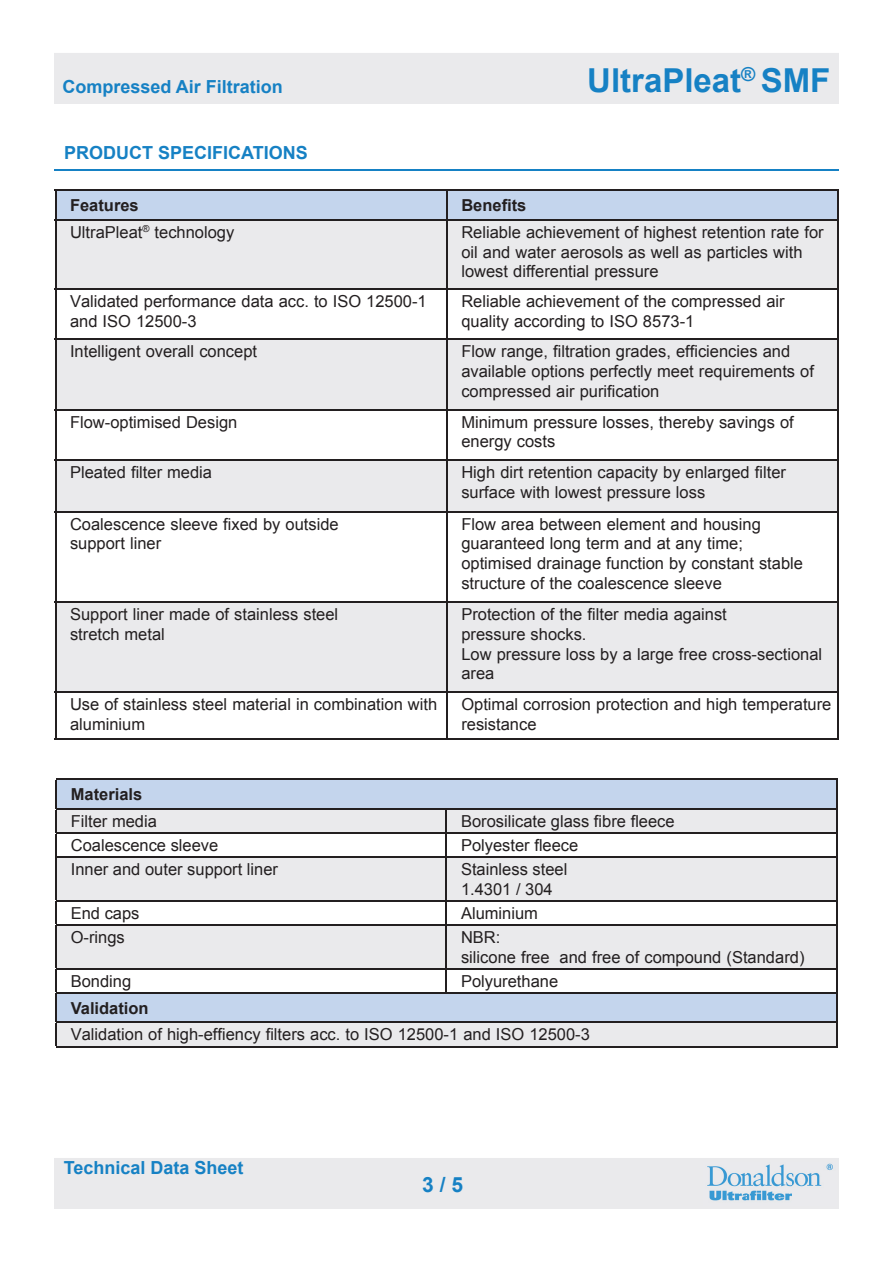
<style>
.page{position:relative;width:893px;height:1263px;background:#fff}
.page>*{position:absolute;margin:0;border:0;box-sizing:border-box;transform-origin:0 0}
.t1{font:700 33px "Arial";color:#1681c4}
.t2{font:700 21px "Arial";color:#1681c4}
.t3{font:700 18px "Arial";color:#1681c4}
.t4{font:16.5px/19.8px "Arial";color:#231f20}
.t5{font:700 16.5px "Arial";color:#231f20}
</style>
<div class="page">
<div style="left:54px;top:53px;width:785px;height:51px;background:#eaeaec"></div>
<div style="left:54px;top:1158px;width:785px;height:51px;background:#eaeaec"></div>
<hr style="left:54px;top:169px;width:785px;height:2px;background:#1681c4">
<img style="left:704px;top:1162px;width:132px;height:43px">
<svg style="left:57px;top:858px;width:780px;height:188px;fill:#eaeaec"></svg>
<div style="left:56px;top:993px;width:781px;height:29px;background:#c4d5ed"></div>
<hr style="left:56px;top:856px;width:390px;height:2px;background:#231f20">
<hr style="left:56px;top:858px;width:1px;height:42px;background:#231f20">
<hr style="left:446px;top:856px;width:392px;height:2px;background:#231f20">
<hr style="left:446px;top:858px;width:1px;height:42px;background:#231f20">
<hr style="left:837px;top:858px;width:1px;height:42px;background:#231f20">
<hr style="left:56px;top:900px;width:390px;height:2px;background:#231f20">
<svg style="left:56px;top:902px;width:1px;height:22px"></svg>
<hr style="left:446px;top:900px;width:392px;height:2px;background:#231f20">
<svg style="left:446px;top:902px;width:1px;height:22px"></svg>
<svg style="left:837px;top:902px;width:1px;height:22px"></svg>
<hr style="left:56px;top:924px;width:390px;height:2px;background:#231f20">
<hr style="left:446px;top:924px;width:392px;height:2px;background:#231f20">
<hr style="left:446px;top:926px;width:1px;height:42px;background:#231f20">
<hr style="left:837px;top:926px;width:1px;height:42px;background:#231f20">
<hr style="left:56px;top:968px;width:390px;height:1px;background:#231f20">
<hr style="left:446px;top:968px;width:392px;height:1px;background:#231f20">
<svg style="left:446px;top:969px;width:1px;height:23px"></svg>
<hr style="left:56px;top:992px;width:390px;height:1px;background:#231f20">
<hr style="left:446px;top:992px;width:392px;height:1px;background:#231f20">
<hr style="left:56px;top:1022px;width:390px;height:1px;background:#231f20">
<hr style="left:446px;top:1022px;width:392px;height:1px;background:#231f20">
<svg style="left:837px;top:969px;width:1px;height:77px"></svg>
<hr style="left:56px;top:1046px;width:390px;height:1px;background:#231f20">
<hr style="left:446px;top:1046px;width:392px;height:1px;background:#231f20">
<hr style="left:56px;top:778px;width:390px;height:2px;background:#231f20">
<hr style="left:446px;top:778px;width:392px;height:2px;background:#231f20">
<svg style="left:56px;top:780px;width:782px;height:76px"></svg>
<hr style="left:56px;top:808px;width:390px;height:2px;background:#231f20">
<hr style="left:446px;top:808px;width:392px;height:2px;background:#231f20">
<hr style="left:56px;top:926px;width:1px;height:42px;background:#231f20">
<svg style="left:56px;top:969px;width:1px;height:77px"></svg>
<div style="left:56px;top:221px;width:781px;height:67px;background:#eaeaec"></div>
<svg style="left:56px;top:290px;width:781px;height:448px"></svg>
<hr style="left:55px;top:221px;width:1px;height:67px;background:#231f20">
<hr style="left:446px;top:221px;width:2px;height:67px;background:#231f20">
<hr style="left:837px;top:221px;width:2px;height:67px;background:#231f20">
<hr style="left:55px;top:288px;width:392px;height:2px;background:#231f20">
<hr style="left:55px;top:290px;width:1px;height:49px;background:#231f20">
<hr style="left:447px;top:288px;width:392px;height:2px;background:#231f20">
<hr style="left:446px;top:290px;width:2px;height:49px;background:#231f20">
<hr style="left:837px;top:290px;width:2px;height:49px;background:#231f20">
<hr style="left:55px;top:339px;width:392px;height:1px;background:#231f20">
<hr style="left:55px;top:340px;width:1px;height:69px;background:#231f20">
<hr style="left:447px;top:339px;width:392px;height:1px;background:#231f20">
<hr style="left:446px;top:340px;width:2px;height:69px;background:#231f20">
<hr style="left:837px;top:340px;width:2px;height:69px;background:#231f20">
<hr style="left:55px;top:409px;width:392px;height:1px;background:#231f20">
<hr style="left:55px;top:410px;width:1px;height:49px;background:#231f20">
<hr style="left:447px;top:409px;width:392px;height:1px;background:#231f20">
<hr style="left:446px;top:410px;width:2px;height:49px;background:#231f20">
<hr style="left:837px;top:410px;width:2px;height:49px;background:#231f20">
<hr style="left:55px;top:459px;width:392px;height:2px;background:#231f20">
<hr style="left:55px;top:461px;width:1px;height:50px;background:#231f20">
<hr style="left:447px;top:459px;width:392px;height:2px;background:#231f20">
<hr style="left:446px;top:461px;width:2px;height:50px;background:#231f20">
<hr style="left:837px;top:461px;width:2px;height:50px;background:#231f20">
<hr style="left:55px;top:511px;width:392px;height:1px;background:#231f20">
<hr style="left:55px;top:512px;width:1px;height:89px;background:#231f20">
<hr style="left:447px;top:511px;width:392px;height:1px;background:#231f20">
<hr style="left:446px;top:512px;width:2px;height:89px;background:#231f20">
<hr style="left:837px;top:512px;width:2px;height:89px;background:#231f20">
<hr style="left:55px;top:601px;width:392px;height:2px;background:#231f20">
<hr style="left:55px;top:603px;width:1px;height:89px;background:#231f20">
<hr style="left:447px;top:601px;width:392px;height:2px;background:#231f20">
<hr style="left:446px;top:603px;width:2px;height:89px;background:#231f20">
<hr style="left:837px;top:603px;width:2px;height:89px;background:#231f20">
<hr style="left:55px;top:692px;width:392px;height:1px;background:#231f20">
<hr style="left:55px;top:693px;width:1px;height:45px;background:#231f20">
<hr style="left:447px;top:692px;width:392px;height:1px;background:#231f20">
<hr style="left:446px;top:693px;width:2px;height:45px;background:#231f20">
<hr style="left:837px;top:693px;width:2px;height:45px;background:#231f20">
<hr style="left:55px;top:738px;width:392px;height:2px;background:#231f20">
<hr style="left:447px;top:738px;width:392px;height:2px;background:#231f20">
<hr style="left:55px;top:189px;width:392px;height:2px;background:#231f20">
<div style="left:55px;top:191px;width:782px;height:28px;background:#c4d5ed"></div>
<hr style="left:447px;top:189px;width:392px;height:2px;background:#231f20">
<hr style="left:446px;top:191px;width:2px;height:28px;background:#231f20">
<hr style="left:837px;top:191px;width:2px;height:28px;background:#231f20">
<hr style="left:55px;top:219px;width:392px;height:2px;background:#231f20">
<hr style="left:447px;top:219px;width:392px;height:2px;background:#231f20">
<p class="t3" style="left:63px;top:75px;width:222px">Compressed Air Filtration</p>
<p class="t3" style="left:64px;top:140px;width:245px">PRODUCT SPECIFICATIONS</p>
<h1 class="t1" style="left:587px;top:58px;width:245px">UltraPleat<sup>®</sup> SMF</h1>
<p class="t5" style="left:70px;top:194px;width:70px">Features</p>
<p class="t5" style="left:461px;top:194px;width:67px">Benefits</p>
<p class="t4" style="left:70px;top:222px;width:166px">UltraPleat<sup>®</sup> technology</p>
<p class="t4" style="left:461px;top:222px;width:364px">Reliable achievement of highest retention rate for oil and water aerosols as well as particles with lowest differential pressure</p>
<p class="t4" style="left:70px;top:292px;width:358px">Validated performance data acc. to ISO 12500-1 and ISO 12500-3</p>
<p class="t4" style="left:461px;top:292px;width:325px">Reliable achievement of the compressed air quality according to ISO 8573-1</p>
<p class="t4" style="left:70px;top:342px;width:189px">Intelligent overall concept</p>
<p class="t4" style="left:461px;top:342px;width:354px">Flow range, filtration grades, efficiencies and available options perfectly meet requirements of compressed air purification</p>
<p class="t4" style="left:70px;top:412px;width:169px">Flow-optimised Design</p>
<p class="t4" style="left:461px;top:412px;width:334px">Minimum pressure losses, thereby savings of energy costs</p>
<p class="t4" style="left:70px;top:463px;width:144px">Pleated filter media</p>
<p class="t4" style="left:461px;top:463px;width:326px">High dirt retention capacity by enlarged filter surface with lowest pressure loss</p>
<p class="t4" style="left:70px;top:514px;width:270px">Coalescence sleeve fixed by outside support liner</p>
<p class="t4" style="left:461px;top:514px;width:343px">Flow area between element and housing guaranteed long term and at any time; optimised drainage function by constant stable structure of the coalescence sleeve</p>
<p class="t4" style="left:70px;top:604px;width:270px">Support liner made of stainless steel stretch metal</p>
<p class="t4" style="left:461px;top:604px;width:362px">Protection of the filter media against<br>pressure shocks.<br>Low pressure loss by a large free cross-sectional area</p>
<p class="t4" style="left:70px;top:695px;width:369px">Use of stainless steel material in combination with aluminium</p>
<p class="t4" style="left:461px;top:695px;width:372px">Optimal corrosion protection and high temperature resistance</p>
<p class="t5" style="left:71px;top:783px;width:73px">Materials</p>
<p class="t4" style="left:71px;top:811px;width:88px">Filter media</p>
<p class="t4" style="left:461px;top:811px;width:215px">Borosilicate glass fibre fleece</p>
<p class="t4" style="left:71px;top:835px;width:149px">Coalescence sleeve</p>
<p class="t4" style="left:461px;top:835px;width:119px">Polyester fleece</p>
<p class="t4" style="left:71px;top:859px;width:209px">Inner and outer support liner</p>
<p class="t4" style="left:461px;top:859px;width:108px">Stainless steel<br>1.4301 / 304</p>
<p class="t4" style="left:71px;top:903px;width:70px">End caps</p>
<p class="t4" style="left:461px;top:903px;width:79px">Aluminium</p>
<p class="t4" style="left:71px;top:927px;width:56px">O-rings</p>
<p class="t4" style="left:461px;top:927px;width:345px">NBR:<br>silicone free and free of compound (Standard)</p>
<p class="t4" style="left:71px;top:971px;width:62px">Bonding</p>
<p class="t4" style="left:461px;top:971px;width:99px">Polyurethane</p>
<p class="t5" style="left:71px;top:997px;width:79px">Validation</p>
<p class="t4" style="left:71px;top:1025px;width:521px">Validation of high-effiency filters acc. to ISO 12500-1 and ISO 12500-3</p>
<p class="t3" style="left:64px;top:1156px;width:181px">Technical Data Sheet</p>
<p class="t2" style="left:422px;top:1170px;width:42px">3 / 5</p>
</div>
